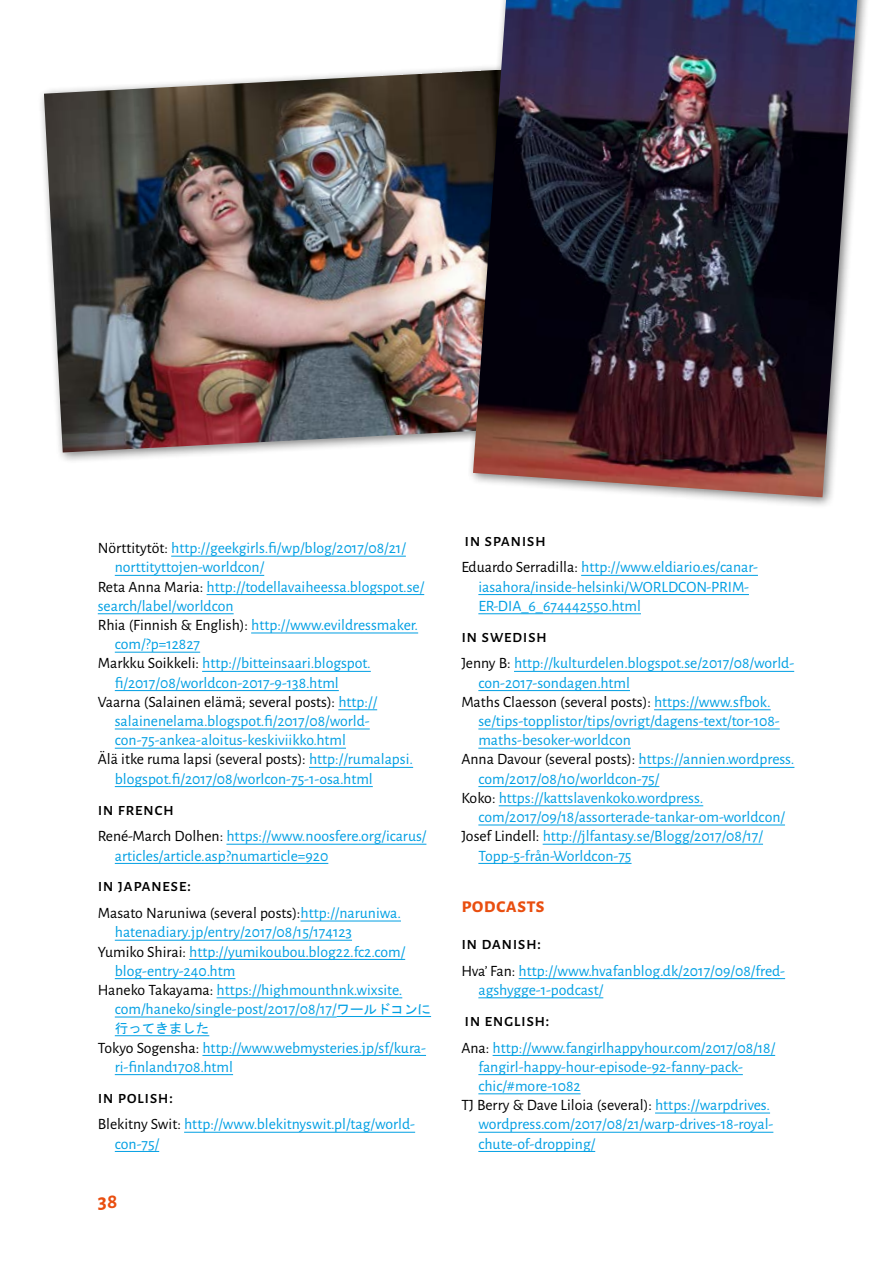
<style>
.page{position:relative;width:893px;height:1263px;background:#fff}
.page>*{position:absolute;margin:0;border:0;box-sizing:border-box;transform-origin:0 0}
.t1{font:700 21px "Alegreya Sans SC";letter-spacing:.01em;color:#e94e0f}
.t2{font:500 18px "Alegreya Sans SC";letter-spacing:.02em;color:#000}
.t3{font:15.75px/19.2px "Alegreya Sans";color:#009fe3}
.t4{font:15.75px "Alegreya Sans";color:#000}
.t5{font:13.5px "MS Gothic";color:#009fe3}
.s1{color:#000}
.s2{color:#009fe3}
.s3{font-family:"MS Gothic";font-size:13.5px}
</style>
<div class="page">
<hr style="left:581px;top:575px;width:177px;height:1px;background:#009fe3">
<hr style="left:478px;top:594px;width:271px;height:1px;background:#009fe3">
<hr style="left:478px;top:613px;width:163px;height:1px;background:#009fe3">
<hr style="left:514px;top:671px;width:280px;height:1px;background:#009fe3">
<hr style="left:478px;top:690px;width:152px;height:1px;background:#009fe3">
<hr style="left:654px;top:709px;width:117px;height:1px;background:#009fe3">
<hr style="left:478px;top:729px;width:302px;height:1px;background:#009fe3">
<hr style="left:478px;top:748px;width:153px;height:1px;background:#009fe3">
<hr style="left:638px;top:767px;width:156px;height:1px;background:#009fe3">
<hr style="left:478px;top:786px;width:181px;height:1px;background:#009fe3">
<hr style="left:499px;top:805px;width:204px;height:1px;background:#009fe3">
<hr style="left:478px;top:825px;width:307px;height:1px;background:#009fe3">
<hr style="left:543px;top:844px;width:220px;height:1px;background:#009fe3">
<hr style="left:478px;top:863px;width:153px;height:1px;background:#009fe3">
<hr style="left:519px;top:978px;width:266px;height:1px;background:#009fe3">
<hr style="left:478px;top:997px;width:125px;height:1px;background:#009fe3">
<hr style="left:493px;top:1055px;width:282px;height:1px;background:#009fe3">
<hr style="left:478px;top:1074px;width:265px;height:1px;background:#009fe3">
<hr style="left:478px;top:1093px;width:103px;height:1px;background:#009fe3">
<hr style="left:655px;top:1113px;width:115px;height:1px;background:#009fe3">
<hr style="left:478px;top:1132px;width:295px;height:1px;background:#009fe3">
<hr style="left:478px;top:1151px;width:117px;height:1px;background:#009fe3">
<hr style="left:171px;top:556px;width:235px;height:1px;background:#009fe3">
<hr style="left:115px;top:575px;width:149px;height:1px;background:#009fe3">
<hr style="left:207px;top:594px;width:217px;height:1px;background:#009fe3">
<hr style="left:98px;top:613px;width:136px;height:1px;background:#009fe3">
<hr style="left:251px;top:633px;width:167px;height:1px;background:#009fe3">
<hr style="left:115px;top:652px;width:85px;height:1px;background:#009fe3">
<hr style="left:202px;top:671px;width:169px;height:1px;background:#009fe3">
<hr style="left:115px;top:690px;width:224px;height:1px;background:#009fe3">
<hr style="left:338px;top:709px;width:39px;height:1px;background:#009fe3">
<hr style="left:115px;top:729px;width:255px;height:1px;background:#009fe3">
<hr style="left:115px;top:748px;width:231px;height:1px;background:#009fe3">
<hr style="left:309px;top:767px;width:104px;height:1px;background:#009fe3">
<hr style="left:115px;top:786px;width:258px;height:1px;background:#009fe3">
<hr style="left:226px;top:844px;width:200px;height:1px;background:#009fe3">
<hr style="left:115px;top:863px;width:213px;height:1px;background:#009fe3">
<hr style="left:301px;top:921px;width:100px;height:1px;background:#009fe3">
<hr style="left:115px;top:940px;width:237px;height:1px;background:#009fe3">
<hr style="left:189px;top:959px;width:216px;height:1px;background:#009fe3">
<hr style="left:115px;top:978px;width:120px;height:1px;background:#009fe3">
<hr style="left:217px;top:997px;width:185px;height:1px;background:#009fe3">
<hr style="left:115px;top:1017px;width:222px;height:1px;background:#009fe3">
<hr style="left:337px;top:1016px;width:94px;height:1px;background:#009fe3">
<hr style="left:115px;top:1035px;width:94px;height:1px;background:#009fe3">
<hr style="left:202px;top:1055px;width:224px;height:1px;background:#009fe3">
<hr style="left:115px;top:1074px;width:118px;height:1px;background:#009fe3">
<hr style="left:184px;top:1132px;width:231px;height:1px;background:#009fe3">
<hr style="left:115px;top:1151px;width:44px;height:1px;background:#009fe3">
<div style="left:37px;top:62px;width:518px;height:403px;background:#000;opacity:.5"></div>
<img style="left:44px;top:69px;width:424px;height:383px">
<div style="left:468px;top:0;width:403px;height:509px;background:#000;opacity:.5"></div>
<img style="left:473px;top:0;width:384px;height:497px">
<p class="t3" style="left:98px;top:538px;width:310px"><span class="s1">Nörttitytöt:</span> http://geekgirls.fi/wp/blog/2017/08/21/</p>
<p class="t3" style="left:115px;top:557px;width:151px">norttityttojen-worldcon/</p>
<p class="t3" style="left:98px;top:576px;width:328px"><span class="s1">Reta Anna Maria:</span> http://todellavaiheessa.blogspot.se/</p>
<p class="t3" style="left:98px;top:595px;width:137px">search/label/worldcon</p>
<p class="t3" style="left:98px;top:615px;width:322px"><span class="s1">Rhia (Finnish &amp; English):</span> http://www.evildressmaker.</p>
<p class="t3" style="left:115px;top:634px;width:87px">com/?p=12827</p>
<p class="t3" style="left:98px;top:653px;width:274px"><span class="s1">Markku Soikkeli:</span> http://bitteinsaari.blogspot.</p>
<p class="t3" style="left:115px;top:672px;width:225px">fi/2017/08/worldcon-2017-9-138.html</p>
<p class="t4" style="left:98px;top:691px;width:281px">Vaarna (Salainen elämä; several posts): <span class="s2">http://</span></p>
<p class="t3" style="left:115px;top:711px;width:256px">salainenelama.blogspot.fi/2017/08/world-</p>
<p class="t3" style="left:115px;top:730px;width:233px">con-75-ankea-aloitus-keskiviikko.html</p>
<p class="t4" style="left:98px;top:749px;width:317px">Älä itke ruma lapsi (several posts): <span class="s2">http://rumalapsi.</span></p>
<p class="t3" style="left:115px;top:768px;width:259px">blogspot.fi/2017/08/worlcon-75-1-osa.html</p>
<p class="t2" style="left:98px;top:796px;width:78px">in french</p>
<p class="t3" style="left:115px;top:826px;width:313px;text-indent:-17px"><span class="s1">René-March Dolhen:</span> https://www.noosfere.org/icarus/ articles/article.asp?numarticle=920</p>
<p class="t2" style="left:98px;top:873px;width:95px">in japanese:</p>
<p class="t4" style="left:98px;top:902px;width:305px">Masato Naruniwa (several posts):<span class="s2">http://naruniwa.</span></p>
<p class="t3" style="left:115px;top:922px;width:239px">hatenadiary.jp/entry/2017/08/15/174123</p>
<p class="t3" style="left:98px;top:941px;width:309px"><span class="s1">Yumiko Shirai:</span> http://yumikoubou.blog22.fc2.com/</p>
<p class="t3" style="left:115px;top:960px;width:122px">blog-entry-240.htm</p>
<p class="t3" style="left:98px;top:979px;width:306px"><span class="s1">Haneko Takayama:</span> https://highmounthnk.wixsite.</p>
<p class="t3" style="left:115px;top:999px;width:318px">com/haneko/single-post/2017/08/17/<span class="s3">ワールドコンに</span></p>
<p class="t5" style="left:115px;top:1022px;width:96px">行ってきました</p>
<p class="t3" style="left:115px;top:1037px;width:313px;text-indent:-17px"><span class="s1">Tokyo Sogensha:</span> http://www.webmysteries.jp/sf/kura&shy;ri-finland1708.html</p>
<p class="t2" style="left:98px;top:1084px;width:77px">in polish:</p>
<p class="t3" style="left:115px;top:1114px;width:302px;text-indent:-17px"><span class="s1">Blekitny Swit:</span> http://www.blekitnyswit.pl/tag/world&shy;con-75/</p>
<h1 class="t1" style="left:98px;top:1186px;width:21px">38</h1>
<p class="t2" style="left:464px;top:527px;width:83px">in spanish</p>
<p class="t3" style="left:478px;top:557px;width:281px;text-indent:-17px"><span class="s1">Eduardo Serradilla:</span> http://www.eldiario.es/canar&shy;iasahora/inside-helsinki/WORLDCON-PRIM-<br>ER-DIA_6_674442550.html</p>
<p class="t2" style="left:461px;top:623px;width:87px">in swedish</p>
<p class="t3" style="left:461px;top:653px;width:334px"><span class="s1">Jenny B:</span> http://kulturdelen.blogspot.se/2017/08/world-</p>
<p class="t3" style="left:478px;top:672px;width:153px">con-2017-sondagen.html</p>
<p class="t4" style="left:461px;top:691px;width:311px">Maths Claesson (several posts): <span class="s2">https://www.sfbok.</span></p>
<p class="t3" style="left:478px;top:711px;width:303px">se/tips-topplistor/tips/ovrigt/dagens-text/tor-108-</p>
<p class="t3" style="left:478px;top:730px;width:154px">maths-besoker-worldcon</p>
<p class="t4" style="left:461px;top:749px;width:335px">Anna Davour (several posts): <span class="s2">https://annien.wordpress.</span></p>
<p class="t3" style="left:478px;top:768px;width:183px">com/2017/08/10/worldcon-75/</p>
<p class="t3" style="left:461px;top:787px;width:243px"><span class="s1">Koko:</span> https://kattslavenkoko.wordpress.</p>
<p class="t3" style="left:478px;top:807px;width:308px">com/2017/09/18/assorterade-tankar-om-worldcon/</p>
<p class="t3" style="left:461px;top:826px;width:303px"><span class="s1">Josef Lindell:</span> http://jlfantasy.se/Blogg/2017/08/17/</p>
<p class="t3" style="left:478px;top:845px;width:155px">Topp-5-från-Worldcon-75</p>
<h1 class="t1" style="left:461px;top:890px;width:85px">podcasts</h1>
<p class="t2" style="left:461px;top:931px;width:81px">in danish:</p>
<p class="t3" style="left:478px;top:960px;width:308px;text-indent:-17px"><span class="s1">Hva’ Fan:</span> http://www.hvafanblog.dk/2017/09/08/fred&shy;agshygge-1-podcast/</p>
<p class="t2" style="left:464px;top:1007px;width:87px">in english:</p>
<p class="t3" style="left:461px;top:1037px;width:315px"><span class="s1">Ana:</span> http://www.fangirlhappyhour.com/2017/08/18/</p>
<p class="t3" style="left:478px;top:1056px;width:266px">fangirl-happy-hour-episode-92-fanny-pack-</p>
<p class="t3" style="left:478px;top:1075px;width:104px">chic/#more-1082</p>
<p class="t4" style="left:461px;top:1094px;width:310px">TJ Berry &amp; Dave Liloia (several): <span class="s2">https://warpdrives.</span></p>
<p class="t3" style="left:478px;top:1114px;width:296px">wordpress.com/2017/08/21/warp-drives-18-royal-</p>
<p class="t3" style="left:478px;top:1133px;width:118px">chute-of-dropping/</p>
</div>
